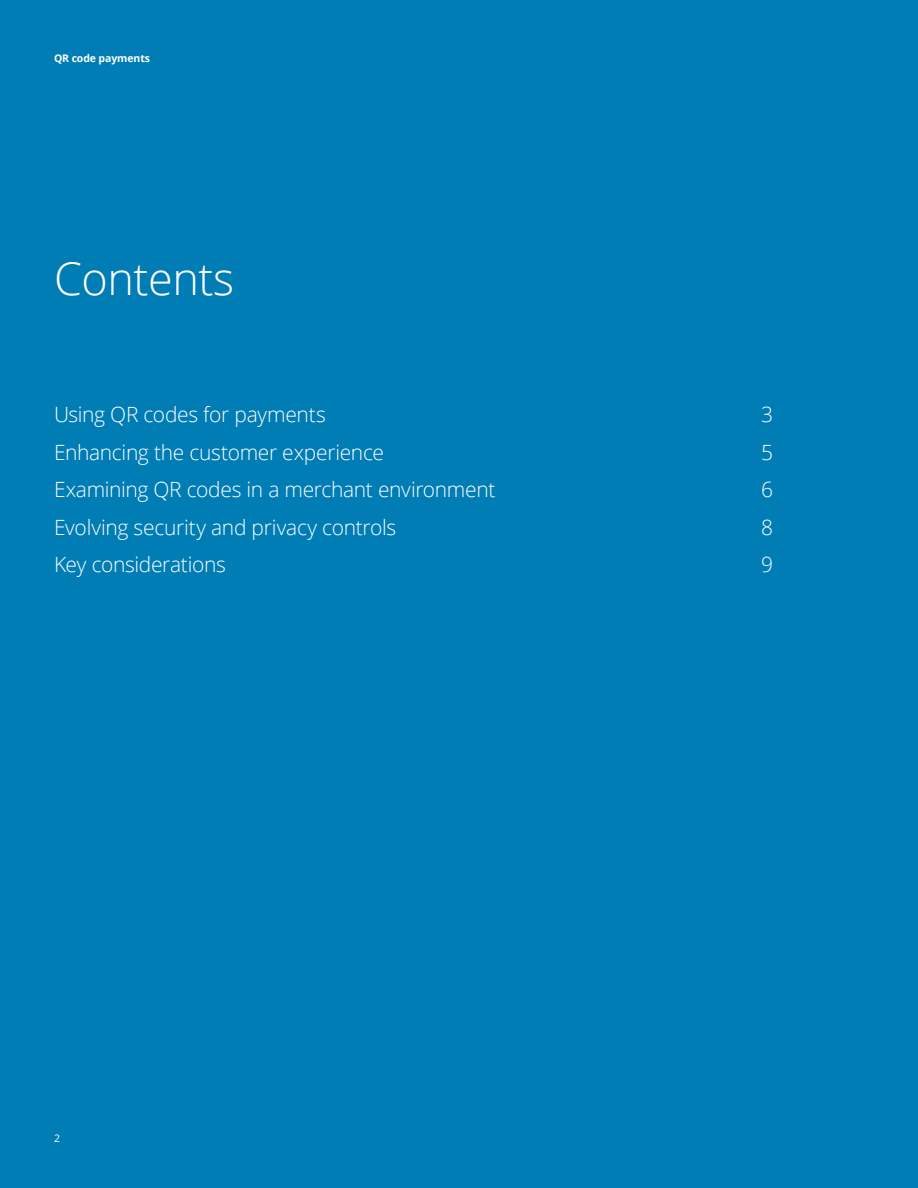
<style>
.page{position:relative;width:918px;height:1188px;background:#007db5}
.page>*{position:absolute;margin:0;border:0;box-sizing:border-box;transform-origin:0 0}
.Story_heading_light{font:300 45px "Open Sans";letter-spacing:-.01em;color:#fff}
.Contents__14_18pt{font:300 21px "Open Sans";letter-spacing:-.015em;color:#fff}
.Brochure_title_left{font:700 10.5px "Open Sans";letter-spacing:-.01em;color:#fff}
.Folio_left__7_9_5pt{font:10.5px "Open Sans";color:#fff}
</style>
<div class="page">
<p class="Brochure_title_left" style="left:54px;top:51px;width:98px">QR code payments</p>
<p class="Story_heading_light" style="left:54px;top:248px;width:182px">Contents</p>
<p class="Contents__14_18pt" style="left:54px;top:400px;width:273px">Using QR codes for payments</p>
<p class="Contents__14_18pt" style="left:761px;top:400px;width:13px">3</p>
<p class="Contents__14_18pt" style="left:54px;top:438px;width:332px">Enhancing the customer experience</p>
<p class="Contents__14_18pt" style="left:761px;top:438px;width:13px">5</p>
<p class="Contents__14_18pt" style="left:54px;top:475px;width:443px">Examining QR codes in a merchant environment</p>
<p class="Contents__14_18pt" style="left:761px;top:475px;width:13px">6</p>
<p class="Contents__14_18pt" style="left:54px;top:513px;width:344px">Evolving security and privacy controls</p>
<p class="Contents__14_18pt" style="left:761px;top:513px;width:13px">8</p>
<p class="Contents__14_18pt" style="left:54px;top:550px;width:174px">Key considerations</p>
<p class="Contents__14_18pt" style="left:761px;top:550px;width:13px">9</p>
<p class="Folio_left__7_9_5pt" style="left:54px;top:1131px;width:8px">2</p>
</div>
